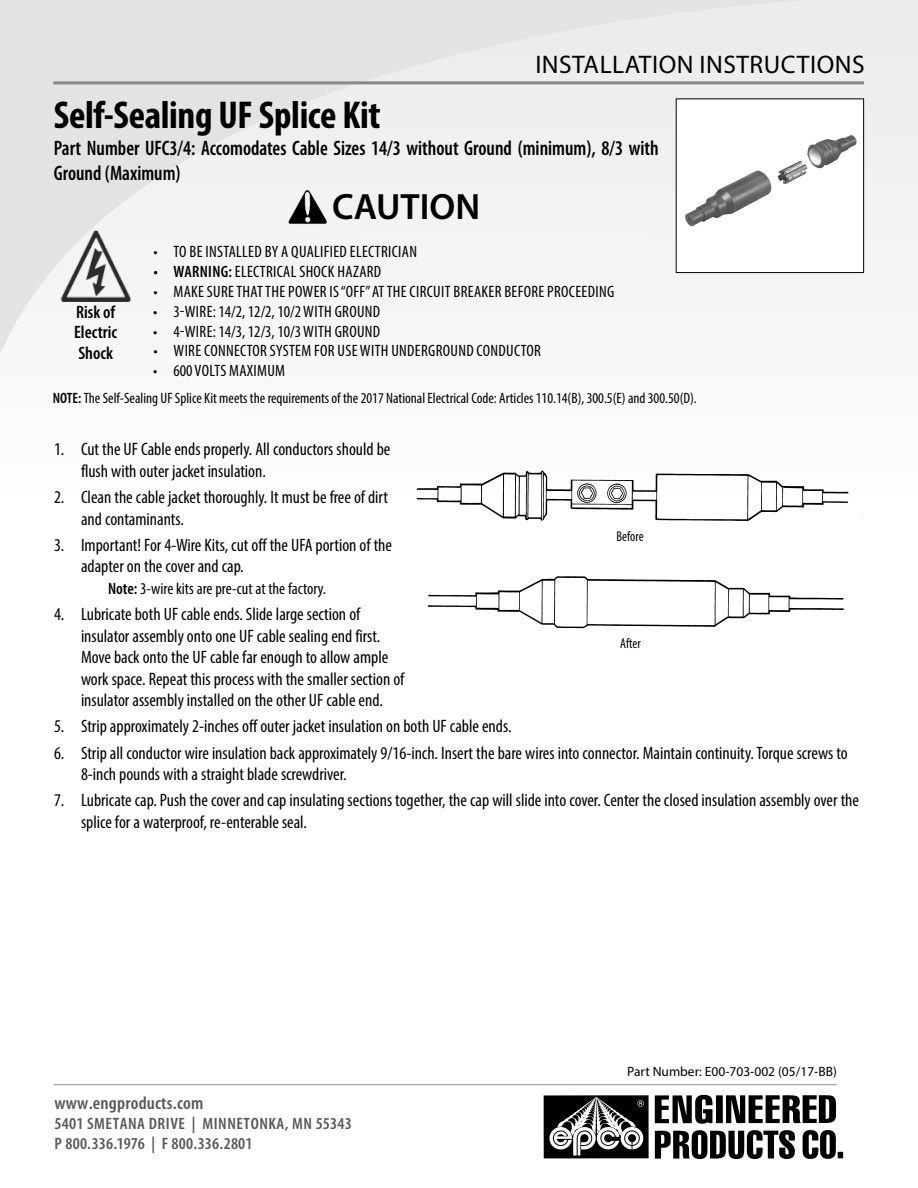
<style>
.page{position:relative;width:918px;height:1188px;background:#fff}
.page>*{position:absolute;margin:0;border:0;box-sizing:border-box;transform-origin:0 0}
._16_pt_subheads{font:700 condensed 39px "Myriad Pro";letter-spacing:-.01em;color:#000}
.t1{font:600 36.75px "Myriad Pro";color:#000}
.sidebar_subhead{font:25.5px "Myriad Pro";letter-spacing:.02em;color:#000}
.body{font:600 condensed 21px/25.2px "Myriad Pro";color:#000;scale:.94 1}
.t2{font:condensed 18px/21.6px "Myriad Pro";color:#000}
.t3{font:600 condensed 18px "Myriad Pro";letter-spacing:.01em;color:#585858;scale:1.05 1}
.t4{font:600 condensed 18px/20.1px "Myriad Pro";color:#000;text-align:justify}
.t5{font:600 condensed 16.65px "Myriad Pro";letter-spacing:.01em;color:#585858;scale:1.04 1}
.t6{font:condensed 16.5px "Myriad Pro";letter-spacing:.02em;color:#000}
.t7{font:condensed 16.5px "Myriad Pro";color:#000}
.t8{font:600 condensed 16.5px "Myriad Pro";letter-spacing:.03em;color:#585858;scale:1.06 1}
.PRODUCT_NOTES{font:condensed 15px "Myriad Pro";color:#000}
.t9{font:condensed 14.25px "Myriad Pro";color:#000;scale:.95 1}
.t10{font:13.5px "Myriad Pro";color:#000}
.s1{font-weight:600}
.s2{font-size:16.65px}
.s3{font-size:16.5px}
</style>
<div class="page">
<svg style="left:0;top:0;width:918px;height:354px;fill:#f0f0f0"></svg>
<hr style="left:53px;top:81px;width:811px;height:3px;background:#888">
<svg style="left:655px;top:1095px;width:181px;height:29px"></svg>
<svg style="left:655px;top:1130px;width:140px;height:29px"></svg>
<svg style="left:803px;top:1130px;width:40px;height:29px"></svg>
<svg style="left:544px;top:1095px;width:105px;height:63px"></svg>
<hr style="left:54px;top:1084px;width:783px;height:1px;background:#949494">
<img style="left:288px;top:189px;width:39px;height:36px">
<img style="left:59px;top:229px;width:73px;height:73px">
<div style="left:676px;top:99px;width:188px;height:174px;background:#fff"></div>
<img style="left:685px;top:135px;width:172px;height:92px">
<div style="left:676px;top:98px;width:188px;height:175px;border:1px solid #000"></div>
<img style="left:416px;top:445px;width:447px;height:184px">
<p class="sidebar_subhead" style="left:535px;top:49px;width:331px">INSTALLATION INSTRUCTIONS</p>
<p class="_16_pt_subheads" style="left:54px;top:90px;width:328px">Self-Sealing UF Splice Kit</p>
<p class="body" style="left:54px;top:135px;width:645px">Part Number UFC3/4: Accomodates Cable Sizes 14/3 without Ground (minimum), 8/3 with<br>Ground (Maximum)</p>
<p class="t4" style="left:74px;top:303px;width:44px">Risk of Electric Shock</p>
<p class="t1" style="left:332px;top:184px;width:150px">CAUTION</p>
<p class="t6" style="left:153px;top:242px;width:265px">• TO BE INSTALLED BY A QUALIFIED ELECTRICIAN</p>
<p class="t6" style="left:153px;top:262px;width:229px"><span class="s1">• WARNING:</span> ELECTRICAL SHOCK HAZARD</p>
<p class="t6" style="left:153px;top:282px;width:462px">• MAKE SURE THAT THE POWER IS “OFF” AT THE CIRCUIT BREAKER BEFORE PROCEEDING</p>
<p class="t6" style="left:153px;top:301px;width:229px">• 3-WIRE: 14/2, 12/2, 10/2 WITH GROUND</p>
<p class="t6" style="left:153px;top:321px;width:229px">• 4-WIRE: 14/3, 12/3, 10/3 WITH GROUND</p>
<p class="t6" style="left:153px;top:341px;width:389px">• WIRE CONNECTOR SYSTEM FOR USE WITH UNDERGROUND CONDUCTOR</p>
<p class="t6" style="left:153px;top:361px;width:133px">• 600 VOLTS MAXIMUM</p>
<p class="PRODUCT_NOTES" style="left:53px;top:389px;width:646px"><span class="s1">NOTE:</span> The Self-Sealing UF Splice Kit meets the requirements of the 2017 National Electrical Code: Articles 110.14(B), 300.5(E) and 300.50(D).</p>
<p class="t2" style="left:81px;top:438px;width:311px;text-indent:-27px">1. Cut the UF Cable ends properly. All conductors should be flush with outer jacket insulation.</p>
<p class="t2" style="left:81px;top:486px;width:309px;text-indent:-27px">2. Clean the cable jacket thoroughly. It must be free of dirt and contaminants.</p>
<p class="t2" style="left:81px;top:534px;width:313px;text-indent:-27px">3. Important! For 4-Wire Kits, cut off the UFA portion of the adapter on the cover and cap.</p>
<p class="t7" style="left:108px;top:578px;width:220px"><span class="s1">Note:</span> 3-wire kits are pre-cut at the factory.</p>
<p class="t2" style="left:81px;top:603px;width:325px;text-indent:-27px">4. Lubricate both UF cable ends. Slide large section of insulator assembly onto one UF cable sealing end first.<br>Move back onto the UF cable far enough to allow ample work space. Repeat this process with the smaller section of insulator assembly installed on the other UF cable end.</p>
<p class="t2" style="left:54px;top:715px;width:459px">5. Strip approximately 2-inches off outer jacket insulation on both UF cable ends.</p>
<p class="t2" style="left:81px;top:742px;width:768px;text-indent:-27px">6. Strip all conductor wire insulation back approximately 9/16-inch. Insert the bare wires into connector. Maintain continuity. Torque screws to<br>8-inch pounds with a straight blade screwdriver.</p>
<p class="t2" style="left:81px;top:789px;width:780px;text-indent:-27px">7. Lubricate cap. Push the cover and cap insulating sections together, the cap will slide into cover. Center the closed insulation assembly over the splice for a waterproof, re-enterable seal.</p>
<p class="t9" style="left:617px;top:528px;width:30px">Before</p>
<p class="t9" style="left:620px;top:635px;width:23px">After</p>
<p class="t3" style="left:54px;top:1093px;width:144px">www.engproducts.com</p>
<p class="t8" style="left:54px;top:1114px;width:282px"><span class="s2">5401</span> SMETANA DRIVE | MINNETONKA, MN <span class="s2">55343</span></p>
<p class="t5" style="left:55px;top:1134px;width:192px"><span class="s3">P</span> 800.336.1976 <span class="s3">| F</span> 800.336.2801</p>
<p class="t10" style="left:627px;top:1063px;width:211px">Part Number: E00-703-002 (05/17-BB)</p>
</div>
